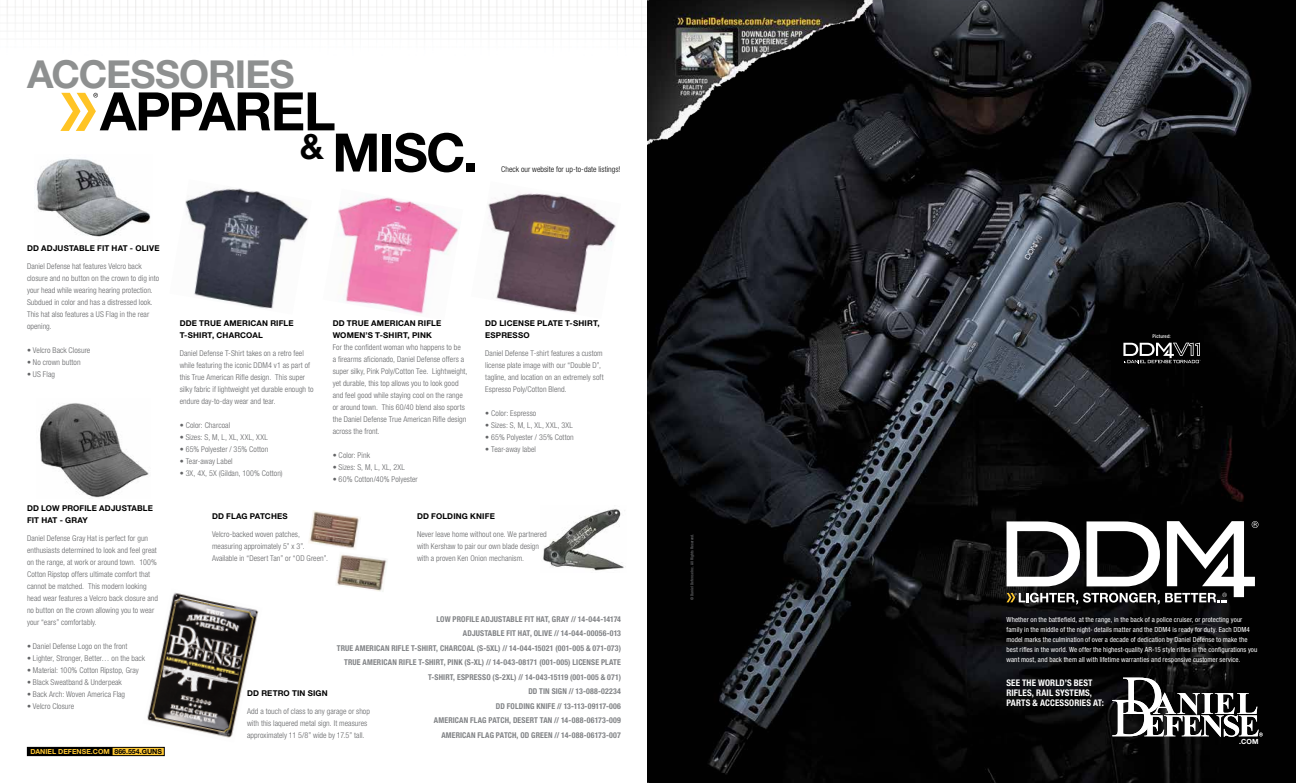
<style>
.page{position:relative;width:1296px;height:783px;background:#fff}
.page>*{position:absolute;margin:0;border:0;box-sizing:border-box;transform-origin:0 0}
.t1{font:700 53.1px/41.2px "Helvetica Neue LT Std";letter-spacing:-.025em;color:#000}
.t2{font:700 38.6px "Helvetica Neue LT Std";letter-spacing:-.025em;color:#8e9090}
.t3{font:700 condensed 9.1px/10.2px "Helvetica Neue LT Std";letter-spacing:.01em;color:#fff}
.t4{font:300 condensed 8px/12px "Helvetica Neue LT Std";letter-spacing:.01em;color:#636466}
.t5{font:700 condensed 8px/14.5px "Helvetica Neue LT Std";letter-spacing:.015em;color:#808285;text-align:right}
.t6{font:700 8px/12px "Helvetica Neue LT Std";letter-spacing:.02em;color:#000}
.t7{font:300 condensed 8px "Helvetica Neue LT Std";letter-spacing:.005em;color:#000}
.t8{font:300 condensed 8px "Helvetica Neue LT Std";letter-spacing:.04em;color:#636466}
.t9{font:700 7.1px "Helvetica Neue LT Std";color:#fff}
.t10{font:condensed 7px/10px "Helvetica Neue LT Std";letter-spacing:.015em;color:#fff}
.t11{font:700 7px "Helvetica Neue LT Std";color:#ffc832}
.t12{font:500 condensed 5px "Helvetica Neue LT Std";letter-spacing:.025em;color:#fff}
.t13{font:500 condensed 4px "Helvetica Neue LT Std";letter-spacing:.02em;color:#6d6e71}
.s1{color:#000}
</style>
<div class="page">
<svg style="left:60px;top:93px;width:38px;height:38px"></svg>
<img style="left:543px;top:508px;width:83px;height:63px">
<img style="left:185px;top:188px;width:123px;height:121px">
<img style="left:36px;top:158px;width:115px;height:79px">
<img style="left:338px;top:197px;width:122px;height:117px">
<img style="left:488px;top:193px;width:128px;height:121px">
<img style="left:40px;top:403px;width:109px;height:95px">
<img style="left:336px;top:554px;width:51px;height:38px">
<img style="left:308px;top:511px;width:53px;height:38px">
<img style="left:147px;top:592px;width:112px;height:146px">
<img style="left:1232px;top:0;width:64px;height:783px">
<img style="left:647px;top:0;width:585px;height:783px">
<svg style="left:1123px;top:343px;width:78px;height:20px;background:#4e4e4e"></svg>
<svg style="left:1112px;top:678px;width:151px;height:59px"></svg>
<svg style="left:1006px;top:521px;width:252px;height:84px"></svg>
<div style="left:27px;top:747px;width:137px;height:9px;background:#ffc832"></div>
<div style="left:27px;top:747px;width:138px;height:9px;border:1px solid #000"></div>
<div style="left:27px;top:747px;width:85px;height:9px;background:#000"></div>
<h2 class="t2" style="left:27px;top:50px;width:269px">ACCESSORIES</h2>
<h1 class="t1" style="left:300px;top:90px;width:179px;text-indent:-200px">APPAREL<br><sup>&amp;</sup> MISC.</h1>
<p class="t7" style="left:501px;top:164px;width:121px">Check our website for up-to-date listings!</p>
<p class="t6" style="left:27px;top:242px;width:134px">DD ADJUSTABLE FIT HAT - OLIVE</p>
<p class="t4" style="left:27px;top:260px;width:134px">Daniel Defense hat features Velcro back closure and no button on the crown to dig into your head while wearing hearing protection.<br>Subdued in color and has a distressed look.<br>This hat also features a US Flag in the rear opening.</p>
<p class="t4" style="left:27px;top:344px;width:65px">• Velcro Back Closure</p>
<p class="t4" style="left:27px;top:356px;width:55px">• No crown button</p>
<p class="t4" style="left:27px;top:368px;width:29px">• US Flag</p>
<p class="t6" style="left:180px;top:317px;width:115px">DDE TRUE AMERICAN RIFLE<br>T-SHIRT, CHARCOAL</p>
<p class="t4" style="left:180px;top:347px;width:135px">Daniel Defense T-Shirt takes on a retro feel while featuring the iconic DDM4 v1 as part of this True American Rifle design. This super silky fabric if lightweight yet durable enough to endure day-to-day wear and tear.</p>
<p class="t4" style="left:180px;top:419px;width:52px">• Color: Charcoal</p>
<p class="t8" style="left:180px;top:432px;width:90px">• Sizes: S, M, L, XL, XXL, XXL</p>
<p class="t4" style="left:180px;top:443px;width:90px">• 65% Polyester / 35% Cotton</p>
<p class="t4" style="left:180px;top:455px;width:54px">• Tear-away Label</p>
<p class="t4" style="left:180px;top:467px;width:104px">• 3X, 4X, 5X (Gildan, 100% Cotton)</p>
<p class="t6" style="left:333px;top:317px;width:110px">DD TRUE AMERICAN RIFLE<br>WOMEN’S T-SHIRT, PINK</p>
<p class="t4" style="left:333px;top:341px;width:136px">For the confident woman who happens to be<br>a firearms aficionado, Daniel Defense offers a super silky, Pink Poly/Cotton Tee. Lightweight, yet durable, this top allows you to look good and feel good while staying cool on the range or around town. This 60/40 blend also sports the Daniel Defense True American Rifle design across the front.</p>
<p class="t4" style="left:333px;top:449px;width:39px">• Color: Pink</p>
<p class="t4" style="left:333px;top:461px;width:74px">• Sizes: S, M, L, XL, 2XL</p>
<p class="t4" style="left:333px;top:473px;width:87px">• 60% Cotton/40% Polyester</p>
<p class="t6" style="left:485px;top:317px;width:116px">DD LICENSE PLATE T-SHIRT,<br>ESPRESSO</p>
<p class="t4" style="left:485px;top:347px;width:120px">Daniel Defense T-shirt features a custom license plate image with our “Double D”, tagline, and location on an extremely soft Espresso Poly/Cotton Blend.</p>
<p class="t4" style="left:485px;top:407px;width:53px">• Color: Espresso</p>
<p class="t4" style="left:485px;top:419px;width:89px">• Sizes: S, M, L, XL, XXL, 3XL</p>
<p class="t4" style="left:485px;top:431px;width:90px">• 65% Polyester / 35% Cotton</p>
<p class="t4" style="left:485px;top:443px;width:52px">• Tear-away label</p>
<p class="t6" style="left:27px;top:502px;width:127px">DD LOW PROFILE ADJUSTABLE<br>FIT HAT - GRAY</p>
<p class="t4" style="left:27px;top:532px;width:133px">Daniel Defense Gray Hat is perfect for gun enthusiasts determined to look and feel great on the range, at work or around town. 100% Cotton Ripstop offers ultimate comfort that cannot be matched. This modern looking head wear features a Velcro back closure and no button on the crown allowing you to wear your “ears” comfortably.</p>
<p class="t4" style="left:27px;top:640px;width:102px">• Daniel Defense Logo on the front</p>
<p class="t4" style="left:27px;top:652px;width:120px">• Lighter, Stronger, Better… on the back</p>
<p class="t4" style="left:27px;top:664px;width:113px">• Material: 100% Cotton Ripstop, Gray</p>
<p class="t4" style="left:27px;top:676px;width:96px">• Black Sweatband &amp; Underpeak</p>
<p class="t4" style="left:27px;top:688px;width:100px">• Back Arch: Woven America Flag</p>
<p class="t4" style="left:27px;top:700px;width:49px">• Velcro Closure</p>
<p class="t11" style="left:30px;top:747px;width:133px">DANIEL DEFENSE.COM <span class="s1">866.554.GUNS</span></p>
<p class="t6" style="left:212px;top:510px;width:77px">DD FLAG PATCHES</p>
<p class="t4" style="left:212px;top:529px;width:118px">Velcro-backed woven patches, measuring approimately 5” x 3”.<br>Available in “Desert Tan” or “OD Green”.</p>
<p class="t6" style="left:417px;top:510px;width:79px">DD FOLDING KNIFE</p>
<p class="t4" style="left:417px;top:529px;width:131px">Never leave home without one. We partnered with Kershaw to pair our own blade design with a proven Ken Onion mechanism.</p>
<p class="t5" style="left:337px;top:612px;width:286px">LOW PROFILE ADJUSTABLE FIT HAT, GRAY // 14-044-14174<br>ADJUSTABLE FIT HAT, OLIVE // 14-044-00056-013<br>TRUE AMERICAN RIFLE T-SHIRT, CHARCOAL (S-5XL) // 14-044-15021 (001-005 &amp; 071-073)<br>TRUE AMERICAN RIFLE T-SHIRT, PINK (S-XL) // 14-043-08171 (001-005) LICENSE PLATE T-SHIRT, ESPRESSO (S-2XL) // 14-043-15119 (001-005 &amp; 071)<br>DD TIN SIGN // 13-088-02234<br>DD FOLDING KNIFE // 13-113-09117-006<br>AMERICAN FLAG PATCH, DESERT TAN // 14-088-06173-009<br>AMERICAN FLAG PATCH, OD GREEN // 14-088-06173-007</p>
<p class="t6" style="left:247px;top:687px;width:82px">DD RETRO TIN SIGN</p>
<p class="t4" style="left:247px;top:705px;width:124px">Add a touch of class to any garage or shop with this laquered metal sign. It measures approximately 11 5/8” wide by 17.5” tall.</p>
<p class="t13" style="left:690px;top:600px;width:68px;rotate:-90deg">© Daniel Defense Inc. All Rights Reserved.</p>
<p class="t12" style="left:1153px;top:333px;width:20px">Pictured:</p>
<p class="t10" style="left:1006px;top:615px;width:252px">Whether on the battlefield, at the range, in the back of a police cruiser, or protecting your family in the middle of the night- details matter and the DDM4 is ready for duty. Each DDM4 model marks the culmination of over a decade of dedication by Daniel Defense to make the best rifles in the world. We offer the highest-quality AR-15 style rifles in the configurations you want most, and back them all with lifetime warranties and responsive customer service.</p>
<p class="t3" style="left:1006px;top:677px;width:99px">SEE THE WORLD’S BEST<br>RIFLES, RAIL SYSTEMS,<br>PARTS &amp; ACCESSORIES AT:</p>
<p class="t9" style="left:1239px;top:737px;width:21px">.COM</p>
</div>
